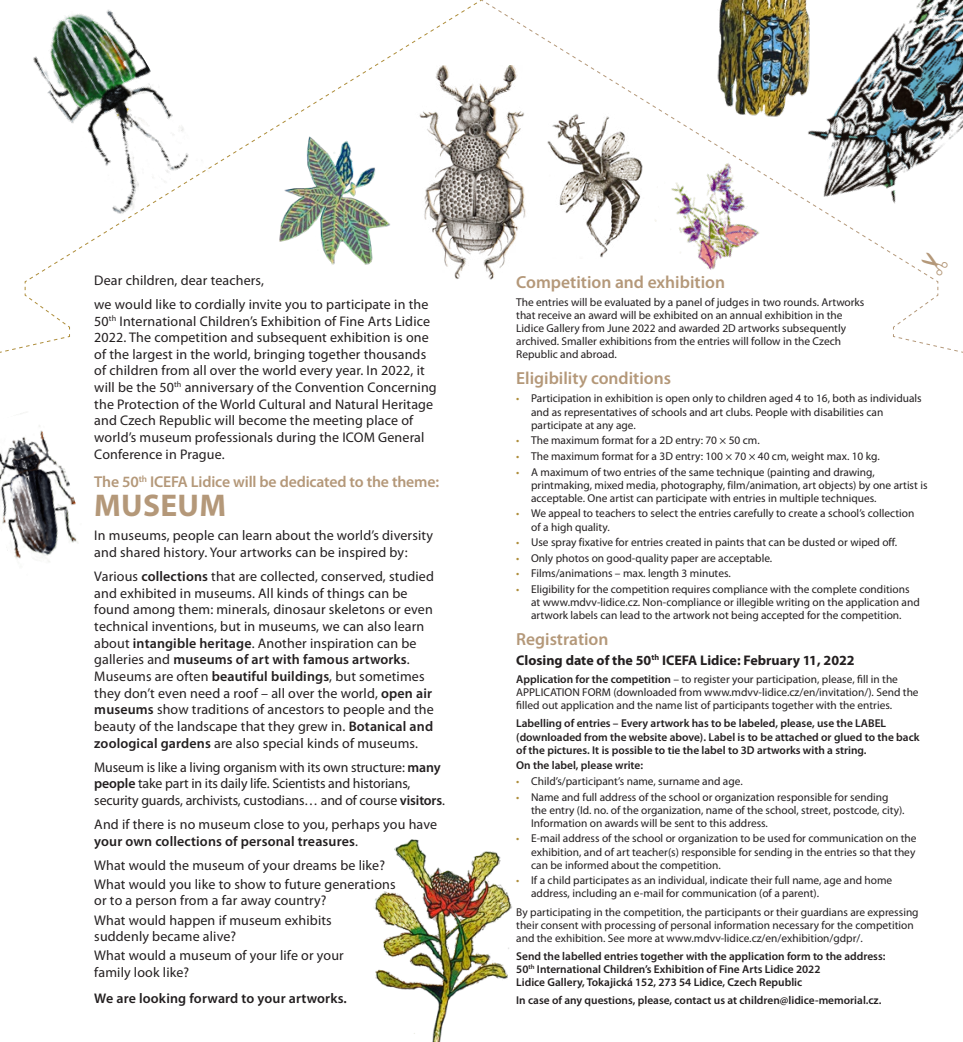
<style>
.page{position:relative;width:963px;height:1042px;background:#fff}
.page>*{position:absolute;margin:0;border:0;box-sizing:border-box;transform-origin:0 0}
.t1{font:700 31.5px "Myriad Pro";letter-spacing:.01em;color:#b49879}
.t2{font:600 17.5px "Myriad Pro";color:#b49879}
.t3{font:600 15.75px "Myriad Pro";letter-spacing:-.01em;color:#b49879}
.t4{font:14px/16.6px "Myriad Pro";letter-spacing:.01em;color:#231f20}
.t5{font:14px/16.6px "Myriad Pro";letter-spacing:-.01em;color:#231f20}
.t6{font:700 14px "Myriad Pro";color:#231f20}
.t7{font:600 14px "Myriad Pro";letter-spacing:.01em;color:#231f20}
.t8{font:11.38px/13.1px "Myriad Pro";color:#231f20}
.t9{font:600 11.38px/13.1px "Myriad Pro";color:#231f20}
.s1{font-weight:600}
.s2{color:#ae8d3a}
</style>
<div class="page">
<img style="left:0;top:412px;width:78px;height:150px">
<img style="left:375px;top:839px;width:137px;height:203px">
<svg style="left:0;top:0;width:480px;height:353px"></svg>
<img style="left:480px;top:0;width:482px;height:353px">
<svg style="left:919px;top:250px;width:29px;height:26px"></svg>
<p class="t4" style="left:94px;top:272px;width:171px">Dear children, dear teachers,</p>
<p class="t4" style="left:94px;top:296px;width:344px">we would like to cordially invite you to participate in the 50<sup>th</sup> International Children’s Exhibition of Fine Arts Lidice 2022. The competition and subsequent exhibition is one of the largest in the world, bringing together thousands of children from all over the world every year. In 2022, it will be the 50<sup>th</sup> anniversary of the Convention Concerning the Protection of the World Cultural and Natural Heritage and Czech Republic will become the meeting place of world’s museum professionals during the ICOM General Conference in Prague.</p>
<p class="t3" style="left:94px;top:473px;width:346px">The 50<sup>th</sup> ICEFA Lidice will be dedicated to the theme:</p>
<p class="t1" style="left:94px;top:488px;width:133px">MUSEUM</p>
<p class="t4" style="left:94px;top:528px;width:340px">In museums, people can learn about the world’s diversity and shared history. Your artworks can be inspired by:</p>
<p class="t4" style="left:94px;top:568px;width:341px">Various <span class="s1">collections</span> that are collected, conserved, studied and exhibited in museums. All kinds of things can be found among them: minerals, dinosaur skeletons or even technical inventions, but in museums, we can also learn about <span class="s1">intangible heritage</span>. Another inspiration can be galleries and <span class="s1">museums of art with famous artworks</span>.<br>Museums are often <span class="s1">beautiful buildings</span>, but sometimes they don’t even need a roof – all over the world, <span class="s1">open air museums</span> show traditions of ancestors to people and the beauty of the landscape that they grew in. <span class="s1">Botanical and zoological gardens</span> are also special kinds of museums.</p>
<p class="t5" style="left:94px;top:759px;width:352px">Museum is like a living organism with its own structure: <span class="s1">many people</span> take part in its daily life. Scientists and historians, security guards, archivists, custodians… and of course <span class="s1">visitors</span>.</p>
<p class="t4" style="left:94px;top:816px;width:344px">And if there is no museum close to you, perhaps you have <span class="s1">your own collections of personal treasures</span>.</p>
<p class="t4" style="left:94px;top:857px;width:292px">What would the museum of your dreams be like?</p>
<p class="t4" style="left:94px;top:876px;width:303px">What would you like to show to future generations or to a person from a far away country?</p>
<p class="t4" style="left:94px;top:912px;width:239px">What would happen if museum exhibits suddenly became alive?</p>
<p class="t4" style="left:94px;top:947px;width:251px">What would a museum of your life or your family look like?</p>
<p class="t7" style="left:94px;top:991px;width:254px">We are looking forward to your artworks.</p>
<p class="t2" style="left:516px;top:272px;width:210px">Competition and exhibition</p>
<p class="t8" style="left:516px;top:296px;width:349px">The entries will be evaluated by a panel of judges in two rounds. Artworks that receive an award will be exhibited on an annual exhibition in the Lidice Gallery from June 2022 and awarded 2D artworks subsequently archived. Smaller exhibitions from the entries will follow in the Czech Republic and abroad.</p>
<p class="t2" style="left:516px;top:369px;width:156px">Eligibility conditions</p>
<p class="t8" style="left:531px;top:392px;width:392px;text-indent:-15px"><span class="s2">•</span> Participation in exhibition is open only to children aged 4 to 16, both as individuals and as representatives of schools and art clubs. People with disabilities can participate at any age.</p>
<p class="t8" style="left:516px;top:434px;width:245px"><span class="s2">•</span> The maximum format for a 2D entry: 70 × 50 cm.</p>
<p class="t8" style="left:516px;top:450px;width:365px"><span class="s2">•</span> The maximum format for a 3D entry: 100 × 70 × 40 cm, weight max. 10 kg.</p>
<p class="t8" style="left:531px;top:465px;width:398px;text-indent:-15px"><span class="s2">•</span> A maximum of two entries of the same technique (painting and drawing, printmaking, mixed media, photography, film/animation, art objects) by one artist is acceptable. One artist can participate with entries in multiple techniques.</p>
<p class="t8" style="left:531px;top:507px;width:385px;text-indent:-15px"><span class="s2">•</span> We appeal to teachers to select the entries carefully to create a school’s collection of a high quality.</p>
<p class="t8" style="left:516px;top:536px;width:382px"><span class="s2">•</span> Use spray fixative for entries created in paints that can be dusted or wiped off.</p>
<p class="t8" style="left:516px;top:551px;width:257px"><span class="s2">•</span> Only photos on good-quality paper are acceptable.</p>
<p class="t8" style="left:516px;top:567px;width:216px"><span class="s2">•</span> Films/animations – max. length 3 minutes.</p>
<p class="t8" style="left:531px;top:583px;width:390px;text-indent:-15px"><span class="s2">•</span> Eligibility for the competition requires compliance with the complete conditions at www.mdvv-lidice.cz. Non-compliance or illegible writing on the application and artwork labels can lead to the artwork not being accepted for the competition.</p>
<p class="t2" style="left:516px;top:629px;width:94px">Registration</p>
<p class="t6" style="left:516px;top:652px;width:340px">Closing date of the 50<sup>th</sup> ICEFA Lidice: February 11, 2022</p>
<p class="t8" style="left:516px;top:673px;width:404px"><span class="s1">Application for the competition</span> – to register your participation, please, fill in the<br>APPLICATION FORM (downloaded from www.mdvv-lidice.cz/en/invitation/). Send the filled out application and the name list of participants together with the entries.</p>
<p class="t9" style="left:516px;top:717px;width:405px">Labelling of entries – Every artwork has to be labeled, please, use the LABEL (downloaded from the website above). Label is to be attached or glued to the back of the pictures. It is possible to tie the label to 3D artworks with a string.</p>
<p class="t9" style="left:516px;top:759px;width:128px">On the label, please write:</p>
<p class="t8" style="left:516px;top:775px;width:228px"><span class="s2">•</span> Child’s/participant’s name, surname and age.</p>
<p class="t8" style="left:531px;top:790px;width:375px;text-indent:-15px"><span class="s2">•</span> Name and full address of the school or organization responsible for sending the entry (Id. no. of the organization, name of the school, street, postcode, city).<br>Information on awards will be sent to this address.</p>
<p class="t8" style="left:531px;top:832px;width:387px;text-align:justify;text-indent:-15px"><span class="s2">•</span> E-mail address of the school or organization to be used for communication on the exhibition, and of art teacher(s) responsible for sending in the entries so that they can be informed about the competition.</p>
<p class="t8" style="left:531px;top:874px;width:362px;text-indent:-15px"><span class="s2">•</span> If a child participates as an individual, indicate their full name, age and home address, including an e-mail for communication (of a parent).</p>
<p class="t8" style="left:516px;top:905px;width:404px">By participating in the competition, the participants or their guardians are expressing their consent with processing of personal information necessary for the competition and the exhibition. See more at www.mdvv-lidice.cz/en/exhibition/gdpr/.</p>
<p class="t9" style="left:516px;top:949px;width:370px">Send the labelled entries together with the application form to the address:<br>50<sup>th</sup> International Children’s Exhibition of Fine Arts Lidice 2022<br>Lidice Gallery, Tokajická 152, 273 54 Lidice, Czech Republic</p>
<p class="t9" style="left:516px;top:994px;width:366px">In case of any questions, please, contact us at children@lidice-memorial.cz.</p>
</div>
